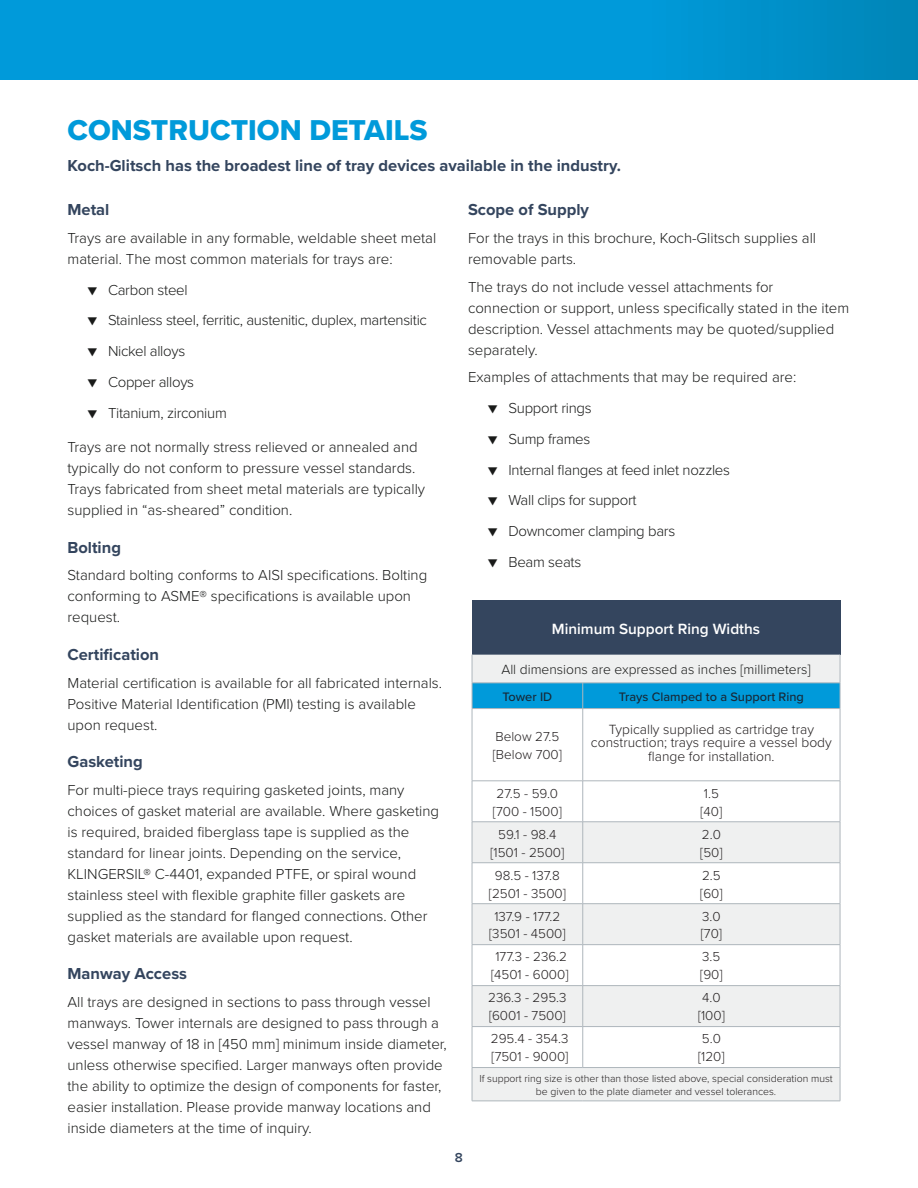
<style>
.page{position:relative;width:918px;height:1188px;background:#fff}
.page>*{position:absolute;margin:0;border:0;box-sizing:border-box;transform-origin:0 0}
.t1{font:29.85px "Proxima Nova Extrabld";color:#009ada}
.t2{font:700 16.5px "Proxima Nova";color:#34455e}
.t3{font:600 15.3px "Proxima Nova";color:#fff}
.t4{font:300 15px/21px "Proxima Nova";color:#191a19}
.t5{font:300 15px "Proxima Nova";letter-spacing:-.02em;color:#191a19}
.t6{font:300 13.8px/13.5px "Proxima Nova";color:#231f20;text-align:center}
.t7{font:300 13.8px "Proxima Nova";color:#191a19}
.t8{font:300 13.5px "Proxima Nova";color:#231f20}
.t9{font:600 13.5px "Proxima Nova";color:#34455e}
.t10{font:500 12.75px "Proxima Nova";color:#172938}
.t11{font:300 10.5px/12.8px "Proxima Nova";color:#231f20;text-align:center}
.s1{font-weight:400}
</style>
<div class="page">
<svg style="left:0;top:0;width:918px;height:80px;background:#0097d4"></svg>
<div style="left:472px;top:600px;width:368px;height:55px;background:#34455e"></div>
<svg style="left:473px;top:709px;width:367px;height:392px"></svg>
<hr style="left:472px;top:709px;width:1px;height:72px;background:#aeb6bc">
<hr style="left:582px;top:709px;width:1px;height:72px;background:#aeb6bc">
<hr style="left:840px;top:709px;width:1px;height:72px;background:#aeb6bc">
<hr style="left:472px;top:781px;width:1px;height:41px;background:#aeb6bc">
<hr style="left:582px;top:781px;width:1px;height:41px;background:#aeb6bc">
<hr style="left:840px;top:781px;width:1px;height:41px;background:#aeb6bc">
<hr style="left:472px;top:822px;width:111px;height:1px;background:#aeb6bc">
<hr style="left:472px;top:822px;width:1px;height:41px;background:#aeb6bc">
<hr style="left:583px;top:822px;width:257px;height:1px;background:#aeb6bc">
<hr style="left:582px;top:822px;width:1px;height:41px;background:#aeb6bc">
<hr style="left:840px;top:822px;width:1px;height:41px;background:#aeb6bc">
<hr style="left:472px;top:862px;width:111px;height:1px;background:#aeb6bc">
<hr style="left:472px;top:863px;width:1px;height:41px;background:#aeb6bc">
<hr style="left:583px;top:862px;width:257px;height:1px;background:#aeb6bc">
<hr style="left:582px;top:863px;width:1px;height:41px;background:#aeb6bc">
<hr style="left:840px;top:863px;width:1px;height:41px;background:#aeb6bc">
<hr style="left:472px;top:903px;width:111px;height:1px;background:#aeb6bc">
<hr style="left:472px;top:904px;width:1px;height:40px;background:#aeb6bc">
<hr style="left:583px;top:903px;width:257px;height:1px;background:#aeb6bc">
<hr style="left:582px;top:904px;width:1px;height:40px;background:#aeb6bc">
<hr style="left:840px;top:904px;width:1px;height:40px;background:#aeb6bc">
<hr style="left:472px;top:944px;width:111px;height:1px;background:#aeb6bc">
<hr style="left:472px;top:945px;width:1px;height:40px;background:#aeb6bc">
<hr style="left:583px;top:944px;width:257px;height:1px;background:#aeb6bc">
<hr style="left:582px;top:945px;width:1px;height:40px;background:#aeb6bc">
<hr style="left:840px;top:945px;width:1px;height:40px;background:#aeb6bc">
<hr style="left:472px;top:985px;width:111px;height:1px;background:#aeb6bc">
<hr style="left:472px;top:986px;width:1px;height:40px;background:#aeb6bc">
<hr style="left:583px;top:985px;width:257px;height:1px;background:#aeb6bc">
<hr style="left:582px;top:986px;width:1px;height:40px;background:#aeb6bc">
<hr style="left:840px;top:986px;width:1px;height:40px;background:#aeb6bc">
<hr style="left:472px;top:1026px;width:111px;height:1px;background:#aeb6bc">
<hr style="left:472px;top:1027px;width:1px;height:40px;background:#aeb6bc">
<hr style="left:583px;top:1026px;width:257px;height:1px;background:#aeb6bc">
<hr style="left:582px;top:1027px;width:1px;height:40px;background:#aeb6bc">
<hr style="left:840px;top:1027px;width:1px;height:40px;background:#aeb6bc">
<hr style="left:472px;top:1067px;width:111px;height:1px;background:#aeb6bc">
<hr style="left:472px;top:1068px;width:1px;height:33px;background:#aeb6bc">
<hr style="left:583px;top:1067px;width:257px;height:1px;background:#aeb6bc">
<hr style="left:840px;top:1068px;width:1px;height:33px;background:#aeb6bc">
<hr style="left:472px;top:1101px;width:111px;height:1px;background:#aeb6bc">
<hr style="left:583px;top:1101px;width:257px;height:1px;background:#aeb6bc">
<svg style="left:472px;top:655px;width:369px;height:54px"></svg>
<hr style="left:472px;top:708px;width:111px;height:1px;background:#aeb6bc">
<hr style="left:583px;top:708px;width:257px;height:1px;background:#aeb6bc">
<hr style="left:472px;top:781px;width:111px;height:1px;background:#aeb6bc">
<hr style="left:583px;top:781px;width:257px;height:1px;background:#aeb6bc">
<h2 class="t1" style="left:68px;top:108px;width:362px">CONSTRUCTION DETAILS</h2>
<p class="t2" style="left:68px;top:153px;width:555px">Koch-Glitsch has the broadest line of tray devices available in the industry.</p>
<h3 class="t2" style="left:68px;top:197px;width:43px">Metal</h3>
<p class="t4" style="left:68px;top:227px;width:370px">Trays are available in any formable, weldable sheet metal material. The most common materials for trays are:</p>
<p class="t5" style="left:88px;top:278px;width:101px"><span class="s1">▼</span> Carbon steel</p>
<p class="t5" style="left:88px;top:309px;width:341px"><span class="s1">▼</span> Stainless steel, ferritic, austenitic, duplex, martensitic</p>
<p class="t5" style="left:88px;top:340px;width:99px"><span class="s1">▼</span> Nickel alloys</p>
<p class="t5" style="left:88px;top:371px;width:108px"><span class="s1">▼</span> Copper alloys</p>
<p class="t5" style="left:88px;top:401px;width:141px"><span class="s1">▼</span> Titanium, zirconium</p>
<p class="t4" style="left:68px;top:436px;width:359px">Trays are not normally stress relieved or annealed and typically do not conform to pressure vessel standards.<br>Trays fabricated from sheet metal materials are typically supplied in “as-sheared” condition.</p>
<h3 class="t2" style="left:68px;top:535px;width:55px">Bolting</h3>
<p class="t4" style="left:68px;top:564px;width:361px">Standard bolting conforms to AISI specifications. Bolting conforming to ASME® specifications is available upon request.</p>
<h3 class="t2" style="left:68px;top:642px;width:93px">Certification</h3>
<p class="t4" style="left:68px;top:671px;width:376px">Material certification is available for all fabricated internals.<br>Positive Material Identification (PMI) testing is available upon request.</p>
<h3 class="t2" style="left:68px;top:749px;width:77px">Gasketing</h3>
<p class="t4" style="left:68px;top:779px;width:373px">For multi-piece trays requiring gasketed joints, many choices of gasket material are available. Where gasketing is required, braided fiberglass tape is supplied as the standard for linear joints. Depending on the service, KLINGERSIL® C-4401, expanded PTFE, or spiral wound stainless steel with flexible graphite filler gaskets are supplied as the standard for flanged connections. Other gasket materials are available upon request.</p>
<h3 class="t2" style="left:68px;top:962px;width:121px">Manway Access</h3>
<p class="t4" style="left:68px;top:991px;width:381px">All trays are designed in sections to pass through vessel manways. Tower internals are designed to pass through a vessel manway of 18 in [450 mm] minimum inside diameter, unless otherwise specified. Larger manways often provide the ability to optimize the design of components for faster, easier installation. Please provide manway locations and inside diameters at the time of inquiry.</p>
<h3 class="t2" style="left:468px;top:197px;width:123px">Scope of Supply</h3>
<p class="t4" style="left:468px;top:227px;width:350px">For the trays in this brochure, Koch-Glitsch supplies all removable parts.</p>
<p class="t4" style="left:468px;top:275px;width:383px">The trays do not include vessel attachments for<br>connection or support, unless specifically stated in the item description. Vessel attachments may be quoted/supplied separately.</p>
<p class="t4" style="left:468px;top:366px;width:330px">Examples of attachments that may be required are:</p>
<p class="t5" style="left:488px;top:397px;width:105px"><span class="s1">▼</span> Support rings</p>
<p class="t5" style="left:488px;top:428px;width:104px"><span class="s1">▼</span> Sump frames</p>
<p class="t5" style="left:488px;top:458px;width:243px"><span class="s1">▼</span> Internal flanges at feed inlet nozzles</p>
<p class="t5" style="left:488px;top:489px;width:150px"><span class="s1">▼</span> Wall clips for support</p>
<p class="t5" style="left:488px;top:520px;width:189px"><span class="s1">▼</span> Downcomer clamping bars</p>
<p class="t5" style="left:488px;top:551px;width:95px"><span class="s1">▼</span> Beam seats</p>
<p class="t3" style="left:552px;top:617px;width:210px">Minimum Support Ring Widths</p>
<p class="t7" style="left:501px;top:659px;width:311px">All dimensions are expressed as inches [millimeters]</p>
<p class="t10" style="left:503px;top:687px;width:51px">Tower ID</p>
<p class="t10" style="left:619px;top:687px;width:187px">Trays Clamped to a Support Ring</p>
<p class="t8" style="left:495px;top:726px;width:65px">Below 27.5</p>
<p class="t8" style="left:493px;top:744px;width:71px">[Below 700]</p>
<p class="t6" style="left:591px;top:722px;width:242px">Typically supplied as cartridge tray construction; trays require a vessel body flange for installation.</p>
<p class="t8" style="left:497px;top:783px;width:63px">27.5 - 59.0</p>
<p class="t8" style="left:493px;top:801px;width:70px">[700 - 1500]</p>
<p class="t8" style="left:704px;top:783px;width:16px">1.5</p>
<p class="t8" style="left:701px;top:801px;width:23px">[40]</p>
<p class="t8" style="left:498px;top:824px;width:60px">59.1 - 98.4</p>
<p class="t8" style="left:491px;top:842px;width:75px">[1501 - 2500]</p>
<p class="t8" style="left:702px;top:824px;width:21px">2.0</p>
<p class="t8" style="left:700px;top:842px;width:24px">[50]</p>
<p class="t8" style="left:495px;top:865px;width:67px">98.5 - 137.8</p>
<p class="t8" style="left:489px;top:883px;width:78px">[2501 - 3500]</p>
<p class="t8" style="left:702px;top:865px;width:20px">2.5</p>
<p class="t8" style="left:700px;top:883px;width:24px">[60]</p>
<p class="t8" style="left:494px;top:906px;width:68px">137.9 - 177.2</p>
<p class="t8" style="left:489px;top:924px;width:78px">[3501 - 4500]</p>
<p class="t8" style="left:702px;top:906px;width:20px">3.0</p>
<p class="t8" style="left:701px;top:924px;width:23px">[70]</p>
<p class="t8" style="left:495px;top:947px;width:73px">177.3 - 236.2</p>
<p class="t8" style="left:491px;top:965px;width:79px">[4501 - 6000]</p>
<p class="t8" style="left:702px;top:947px;width:20px">3.5</p>
<p class="t8" style="left:700px;top:965px;width:24px">[90]</p>
<p class="t8" style="left:488px;top:988px;width:80px">236.3 - 295.3</p>
<p class="t8" style="left:489px;top:1006px;width:78px">[6001 - 7500]</p>
<p class="t8" style="left:702px;top:988px;width:20px">4.0</p>
<p class="t8" style="left:698px;top:1006px;width:28px">[100]</p>
<p class="t8" style="left:491px;top:1029px;width:79px">295.4 - 354.3</p>
<p class="t8" style="left:492px;top:1047px;width:78px">[7501 - 9000]</p>
<p class="t8" style="left:702px;top:1029px;width:21px">5.0</p>
<p class="t8" style="left:698px;top:1047px;width:28px">[120]</p>
<p class="t11" style="left:479px;top:1072px;width:355px">If support ring size is other than those listed above, special consideration must be given to the plate diameter and vessel tolerances.</p>
<p class="t9" style="left:455px;top:1148px;width:10px">8</p>
</div>
